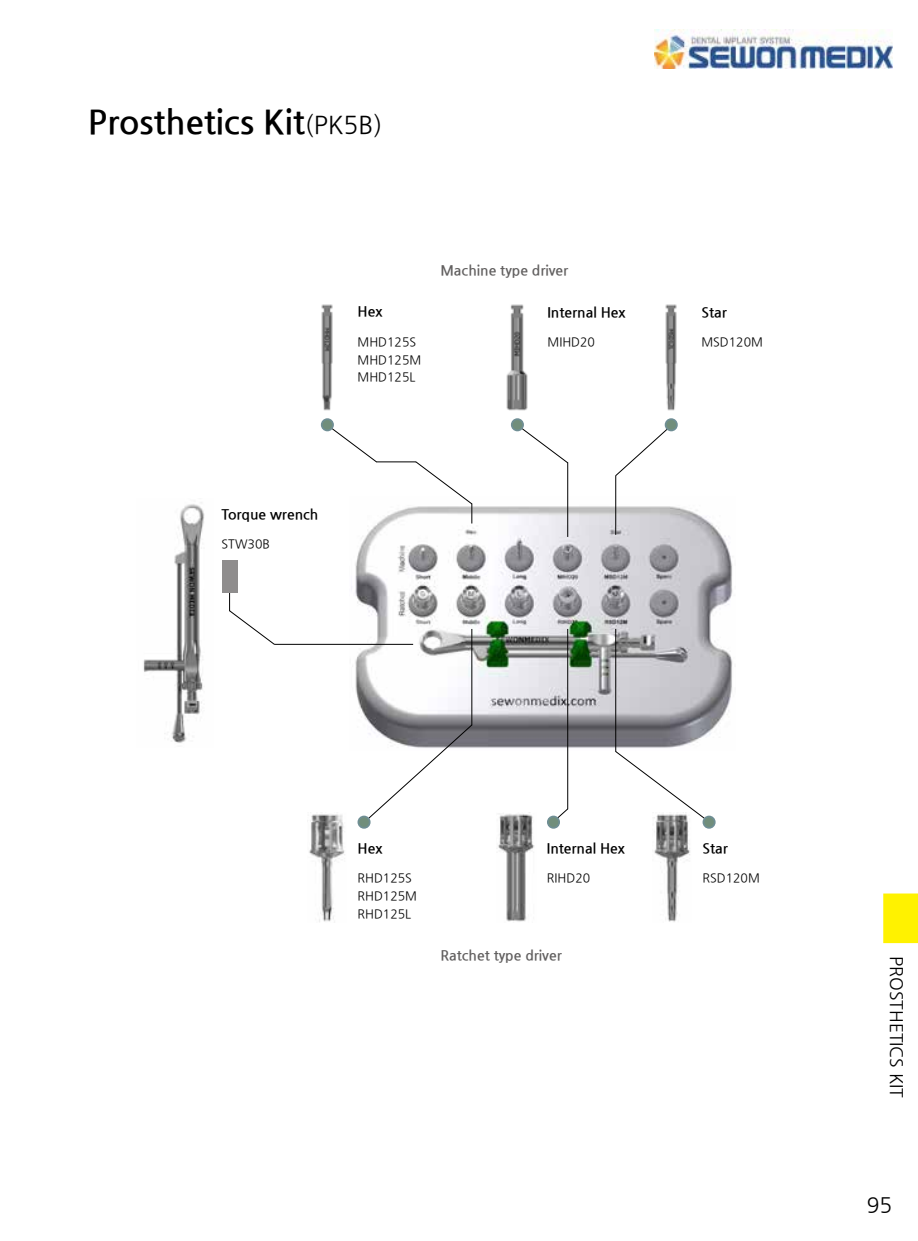
<style>
.page{position:relative;width:918px;height:1241px;background:#fff}
.page>*{position:absolute;margin:0;border:0;box-sizing:border-box;transform-origin:0 0}
.t1{font:700 33.25px "Nanum Gothic";color:#000}
.t2{font:21px "Nanum Gothic";color:#000}
.t3{font:17.5px "Nanum Gothic";color:#000}
.t4{font:700 14px "Nanum Gothic";color:#000}
.t5{font:700 14px "Nanum Gothic";color:#626060}
.t6{font:12.25px "Nanum Gothic";color:#000}
.s1{font-weight:400;font-size:24.5px}
</style>
<div class="page">
<img style="left:654px;top:30px;width:239px;height:38px">
<svg style="left:616px;top:427px;width:54px;height:49px"></svg>
<svg style="left:330px;top:427px;width:48px;height:36px"></svg>
<svg style="left:228px;top:591px;width:48px;height:54px"></svg>
<svg style="left:615px;top:750px;width:89px;height:68px"></svg>
<svg style="left:520px;top:427px;width:49px;height:37px"></svg>
<img style="left:349px;top:497px;width:384px;height:253px">
<img style="left:321px;top:304px;width:12px;height:107px">
<img style="left:309px;top:814px;width:36px;height:107px">
<img style="left:498px;top:812px;width:37px;height:109px">
<img style="left:652px;top:812px;width:40px;height:109px">
<img style="left:506px;top:304px;width:22px;height:107px">
<img style="left:665px;top:304px;width:12px;height:107px">
<div style="left:322px;top:419px;width:11px;height:11px;background:#718e7b;border-radius:50%"></div>
<div style="left:321px;top:418px;width:13px;height:13px;border:2px solid #6f8e94;border-radius:50%"></div>
<div style="left:703px;top:816px;width:12px;height:11px;background:#718e7b;border-radius:50%"></div>
<div style="left:702px;top:815px;width:13px;height:13px;border:2px solid #6f8e94;border-radius:50%"></div>
<div style="left:512px;top:419px;width:11px;height:11px;background:#718e7b;border-radius:50%"></div>
<div style="left:511px;top:418px;width:13px;height:13px;border:2px solid #6f8e94;border-radius:50%"></div>
<div style="left:665px;top:419px;width:12px;height:11px;background:#718e7b;border-radius:50%"></div>
<div style="left:665px;top:418px;width:13px;height:13px;border:2px solid #6f8e94;border-radius:50%"></div>
<img style="left:143px;top:502px;width:62px;height:241px">
<div style="left:222px;top:560px;width:15px;height:32px;background:#8f8d8d"></div>
<hr style="left:567px;top:462px;width:1px;height:75px;background:#000">
<hr style="left:471px;top:629px;width:1px;height:96px;background:#000">
<hr style="left:567px;top:629px;width:1px;height:180px;background:#000">
<hr style="left:615px;top:629px;width:1px;height:122px;background:#000">
<hr style="left:615px;top:475px;width:1px;height:59px;background:#000">
<hr style="left:376px;top:461px;width:40px;height:1px;background:#000">
<hr style="left:274px;top:643px;width:139px;height:1px;background:#000">
<svg style="left:414px;top:461px;width:59px;height:62px"></svg>
<svg style="left:367px;top:723px;width:106px;height:96px"></svg>
<svg style="left:558px;top:807px;width:11px;height:11px"></svg>
<div style="left:358px;top:816px;width:12px;height:11px;background:#718e7b;border-radius:50%"></div>
<div style="left:357px;top:815px;width:13px;height:13px;border:2px solid #6f8e94;border-radius:50%"></div>
<div style="left:548px;top:816px;width:11px;height:11px;background:#718e7b;border-radius:50%"></div>
<div style="left:547px;top:815px;width:13px;height:13px;border:2px solid #6f8e94;border-radius:50%"></div>
<div style="left:883px;top:893px;width:35px;height:49px;background:#fff200"></div>
<h1 class="t1" style="left:88px;top:106px;width:296px">Prosthetics Kit<span class="s1">(PK5B)</span></h1>
<p class="t4" style="left:357px;top:305px;width:26px">Hex</p>
<p class="t6" style="left:357px;top:336px;width:60px">MHD125S</p>
<p class="t6" style="left:357px;top:354px;width:65px">MHD125M</p>
<p class="t6" style="left:357px;top:371px;width:59px">MHD125L</p>
<p class="t5" style="left:440px;top:264px;width:129px">Machine type driver</p>
<p class="t4" style="left:547px;top:305px;width:80px">Internal Hex</p>
<p class="t4" style="left:701px;top:305px;width:27px">Star</p>
<p class="t6" style="left:547px;top:336px;width:49px">MIHD20</p>
<p class="t6" style="left:701px;top:336px;width:63px">MSD120M</p>
<p class="t4" style="left:222px;top:507px;width:98px">Torque wrench</p>
<p class="t6" style="left:222px;top:538px;width:50px">STW30B</p>
<p class="t4" style="left:357px;top:841px;width:26px">Hex</p>
<p class="t4" style="left:547px;top:841px;width:80px">Internal Hex</p>
<p class="t4" style="left:702px;top:841px;width:27px">Star</p>
<p class="t6" style="left:357px;top:872px;width:56px">RHD125S</p>
<p class="t6" style="left:547px;top:872px;width:45px">RIHD20</p>
<p class="t6" style="left:702px;top:872px;width:59px">RSD120M</p>
<p class="t6" style="left:357px;top:890px;width:61px">RHD125M</p>
<p class="t6" style="left:357px;top:908px;width:55px">RHD125L</p>
<p class="t5" style="left:440px;top:948px;width:123px">Ratchet type driver</p>
<h3 class="t3" style="left:904px;top:955px;width:143px;rotate:90deg">PROSTHETICS KIT</h3>
<h2 class="t2" style="left:866px;top:1194px;width:27px">95</h2>
</div>
